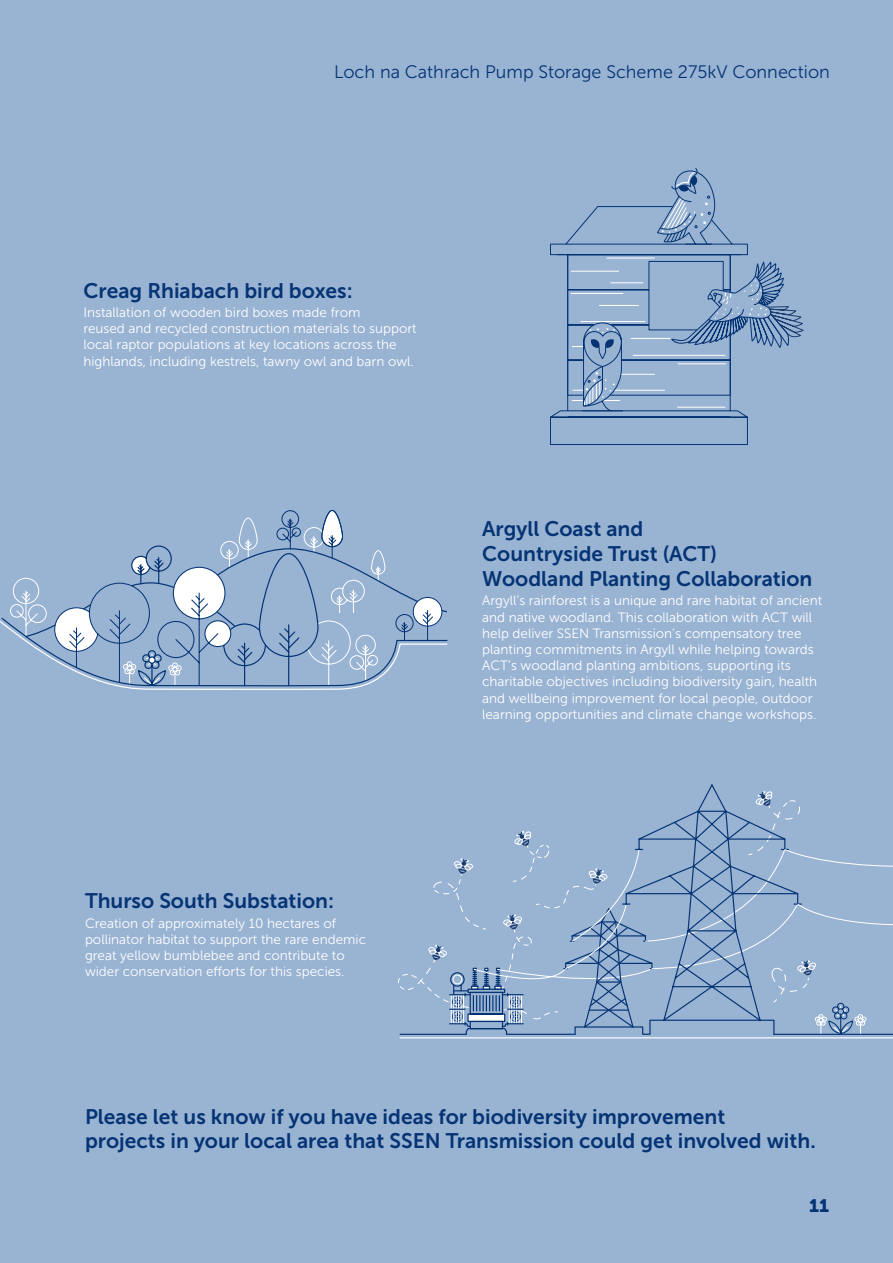
<style>
.page{position:relative;width:893px;height:1263px;background:#99b3d3}
.page>*{position:absolute;margin:0;border:0;box-sizing:border-box;transform-origin:0 0}
.Subheading{font:21px "Museo Sans 700";color:#053474}
.Head_2{font:21px "Museo Sans 700";color:#053474}
.t1{font:18px "Museo Sans 300";color:#053474}
.t2{font:18px "Museo Sans 900";color:#053474}
.Body_Text{font:13.5px/16.2px "Museo Sans 300";color:#fff}
</style>
<div class="page">
<svg style="left:0;top:510px;width:448px;height:180px"></svg>
<svg style="left:550px;top:206px;width:198px;height:239px"></svg>
<hr style="left:557px;top:254px;width:184px;height:1px;background:#053474">
<svg style="left:656px;top:168px;width:64px;height:77px"></svg>
<svg style="left:567px;top:251px;width:237px;height:161px"></svg>
<svg style="left:398px;top:784px;width:495px;height:254px"></svg>
<h2 class="t1" style="left:334px;top:62px;width:497px">Loch na Cathrach Pump Storage Scheme 275kV Connection</h2>
<p class="Head_2" style="left:83px;top:279px;width:271px">Creag Rhiabach bird boxes:</p>
<p class="Body_Text" style="left:83px;top:304px;width:279px">Installation of wooden bird boxes made from</p>
<p class="Body_Text" style="left:83px;top:320px;width:335px">reused and recycled construction materials to support local raptor populations at key locations across the highlands, including kestrels, tawny owl and barn owl.</p>
<p class="Head_2" style="left:482px;top:517px;width:163px">Argyll Coast and</p>
<p class="Head_2" style="left:482px;top:542px;width:236px">Countryside Trust (ACT)</p>
<p class="Head_2" style="left:482px;top:567px;width:332px">Woodland Planting Collaboration</p>
<p class="Body_Text" style="left:482px;top:593px;width:342px">Argyll’s rainforest is a unique and rare habitat of ancient and native woodland. This collaboration with ACT will</p>
<p class="Body_Text" style="left:482px;top:625px;width:337px">help deliver SSEN Transmission’s compensatory tree planting commitments in Argyll while helping towards ACT’s woodland planting ambitions, supporting its charitable objectives including biodiversity gain, health</p>
<p class="Body_Text" style="left:482px;top:690px;width:336px">and wellbeing improvement for local people, outdoor learning opportunities and climate change workshops.</p>
<p class="Head_2" style="left:85px;top:889px;width:251px">Thurso South Substation:</p>
<p class="Body_Text" style="left:85px;top:915px;width:283px">Creation of approximately 10 hectares of pollinator habitat to support the rare endemic great yellow bumblebee and contribute to</p>
<p class="Body_Text" style="left:85px;top:963px;width:261px">wider conservation efforts for this species.</p>
<p class="Subheading" style="left:85px;top:1105px;width:642px">Please let us know if you have ideas for biodiversity improvement</p>
<p class="Subheading" style="left:85px;top:1129px;width:732px">projects in your local area that SSEN Transmission could get involved with.</p>
<h2 class="t2" style="left:809px;top:1196px;width:21px">11</h2>
</div>
